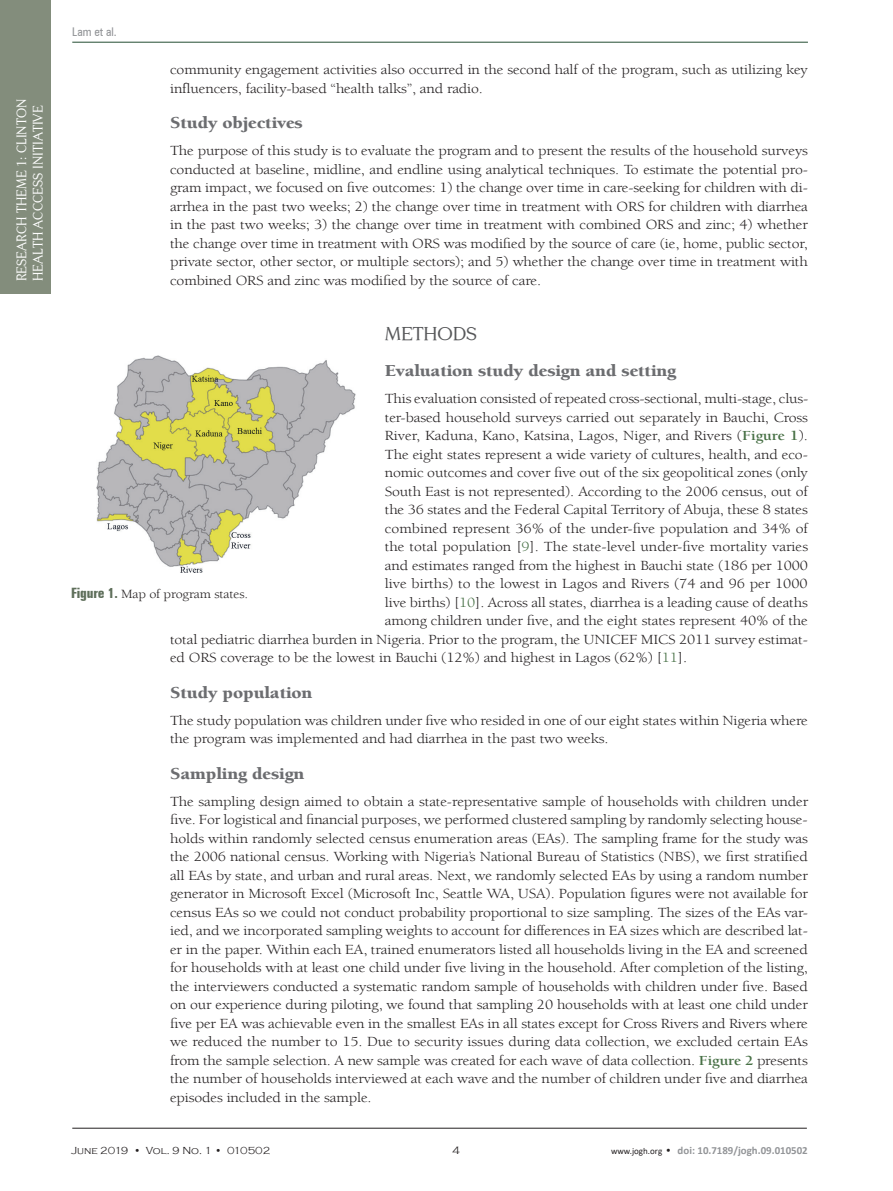
<style>
.page{position:relative;width:893px;height:1191px;background:#fff}
.page>*{position:absolute;margin:0;border:0;box-sizing:border-box;transform-origin:0 0}
.t1{font:18.6px "Centabel";letter-spacing:-.01em;color:#57585a;scale:1.11 1}
.t2{font:18px "Centabel";color:#fff}
.t3{font:900 17.1px "Berkeley Std";letter-spacing:-.01em;color:#6c6d70;scale:1.11 1}
.t4{font:14.25px/18.5px "Berkeley Std";letter-spacing:-.01em;color:#231f20;scale:1.11 1}
.t5{font:13.5px "Centabel";color:#fff}
.t6{font:12.9px "Berkeley Std";letter-spacing:-.01em;color:#231f20;scale:1.11 1}
.t7{font:condensed 12px "Zurich BT";color:#939598}
.t8{font:700 10.95px "Calibri";color:#939598}
.t9{font:300 10.95px "Copperplate Gothic";color:#231f20}
.t10{font:300 10.5px "Copperplate Gothic";color:#231f20}
.s1{font-weight:700;color:#477045}
.s2{color:#477045}
.s3{font-family:"Zurich BT";font-weight:700;font-stretch:extra-condensed;font-size:14.25px;color:#5f6f5b}
.s4{font-weight:400;font-size:9px;color:#231f20}
.s5{font-family:"Copperplate Gothic";font-weight:300;color:#231f20}
</style>
<div class="page">
<hr style="left:72px;top:1128px;width:735px;height:1px;background:#231f20">
<hr style="left:72px;top:42px;width:736px;height:1px;background:#244d32">
<div style="left:0;top:0;width:51px;height:293px;background:#838d7c"></div>
<img style="left:96px;top:355px;width:260px;height:218px">
<p class="t5" style="left:14px;top:281px;width:184px;rotate:-90deg">RESEARCH THEME 1: CLINTON</p>
<p class="t5" style="left:30px;top:281px;width:177px;rotate:-90deg">HEALTH ACCCESS INITIATIVE</p>
<p class="t2" style="left:13px;top:281px;width:103px;rotate:-90deg">VIEWPOINTS</p>
<p class="t7" style="left:72px;top:25px;width:46px">Lam et al.</p>
<p class="t4" style="left:170px;top:61px;width:576px">community engagement activities also occurred in the second half of the program, such as utilizing key influencers, facility-based “health talks”, and radio.</p>
<p class="t3" style="left:170px;top:114px;width:121px">Study objectives</p>
<p class="t4" style="left:170px;top:142px;width:576px;text-align:justify">The purpose of this study is to evaluate the program and to present the results of the household surveys conducted at baseline, midline, and endline using analytical techniques. To estimate the potential pro&shy;gram impact, we focused on five outcomes: 1) the change over time in care-seeking for children with di&shy;arrhea in the past two weeks; 2) the change over time in treatment with ORS for children with diarrhea in the past two weeks; 3) the change over time in treatment with combined ORS and zinc; 4) whether the change over time in treatment with ORS was modified by the source of care (ie, home, public sector, private sector, other sector, or multiple sectors); and 5) whether the change over time in treatment with combined ORS and zinc was modified by the source of care.</p>
<h1 class="t1" style="left:385px;top:323px;width:84px">METHODS</h1>
<p class="t3" style="left:385px;top:361px;width:264px">Evaluation study design and setting</p>
<p class="t4" style="left:385px;top:389px;width:383px">This evaluation consisted of repeated cross-sectional, multi-stage, clus-</p>
<p class="t4" style="left:385px;top:408px;width:383px">ter-based household surveys carried out separately in Bauchi, Cross</p>
<p class="t4" style="left:385px;top:426px;width:383px">River, Kaduna, Kano, Katsina, Lagos, Niger, and Rivers (<span class="s1">Figure 1</span>).</p>
<p class="t4" style="left:385px;top:445px;width:383px">The eight states represent a wide variety of cultures, health, and eco-</p>
<p class="t4" style="left:385px;top:463px;width:383px">nomic outcomes and cover five out of the six geopolitical zones (only</p>
<p class="t4" style="left:385px;top:482px;width:383px">South East is not represented). According to the 2006 census, out of</p>
<p class="t4" style="left:385px;top:500px;width:383px">the 36 states and the Federal Capital Territory of Abuja, these 8 states</p>
<p class="t4" style="left:385px;top:519px;width:383px">combined represent 36% of the under-five population and 34% of</p>
<p class="t4" style="left:385px;top:537px;width:383px">the total population [<span class="s2">9</span>]. The state-level under-five mortality varies</p>
<p class="t4" style="left:385px;top:556px;width:383px">and estimates ranged from the highest in Bauchi state (186 per 1000</p>
<p class="t4" style="left:385px;top:574px;width:382px">live births) to the lowest in Lagos and Rivers (74 and 96 per 1000</p>
<p class="t4" style="left:385px;top:593px;width:383px">live births) [<span class="s2">10</span>]. Across all states, diarrhea is a leading cause of deaths</p>
<p class="t4" style="left:385px;top:611px;width:383px">among children under five, and the eight states represent 40% of the</p>
<p class="t4" style="left:170px;top:630px;width:576px">total pediatric diarrhea burden in Nigeria. Prior to the program, the UNICEF MICS 2011 survey estimat-</p>
<p class="t4" style="left:170px;top:648px;width:467px">ed ORS coverage to be the lowest in Bauchi (12%) and highest in Lagos (62%) [<span class="s2">11</span>].</p>
<p class="t3" style="left:170px;top:683px;width:130px">Study population</p>
<p class="t4" style="left:170px;top:711px;width:576px">The study population was children under five who resided in one of our eight states within Nigeria where the program was implemented and had diarrhea in the past two weeks.</p>
<p class="t3" style="left:170px;top:764px;width:122px">Sampling design</p>
<p class="t4" style="left:170px;top:792px;width:576px;text-align:justify">The sampling design aimed to obtain a state-representative sample of households with children under five. For logistical and financial purposes, we performed clustered sampling by randomly selecting house&shy;holds within randomly selected census enumeration areas (EAs). The sampling frame for the study was the 2006 national census. Working with Nigeria’s National Bureau of Statistics (NBS), we first stratified all EAs by state, and urban and rural areas. Next, we randomly selected EAs by using a random number generator in Microsoft Excel (Microsoft Inc, Seattle WA, USA). Population figures were not available for census EAs so we could not conduct probability proportional to size sampling. The sizes of the EAs var&shy;ied, and we incorporated sampling weights to account for differences in EA sizes which are described lat&shy;er in the paper. Within each EA, trained enumerators listed all households living in the EA and screened for households with at least one child under five living in the household. After completion of the listing, the interviewers conducted a systematic random sample of households with children under five. Based on our experience during piloting, we found that sampling 20 households with at least one child under five per EA was achievable even in the smallest EAs in all states except for Cross Rivers and Rivers where we reduced the number to 15. Due to security issues during data collection, we excluded certain EAs from the sample selection. A new sample was created for each wave of data collection. <span class="s1">Figure 2</span> presents the number of households interviewed at each wave and the number of children under five and diarrhea episodes included in the sample.</p>
<p class="t6" style="left:71px;top:587px;width:161px"><span class="s3">Figure 1.</span> Map of program states.</p>
<p class="t10" style="left:71px;top:1144px;width:201px">June 2019 • Vol. 9 No. 1 • 010502</p>
<p class="t9" style="left:452px;top:1144px;width:9px">4</p>
<p class="t8" style="left:611px;top:1142px;width:198px"><span class="s4">www.jogh.org</span> <span class="s5">•</span> doi: 10.7189/jogh.09.010502</p>
</div>
